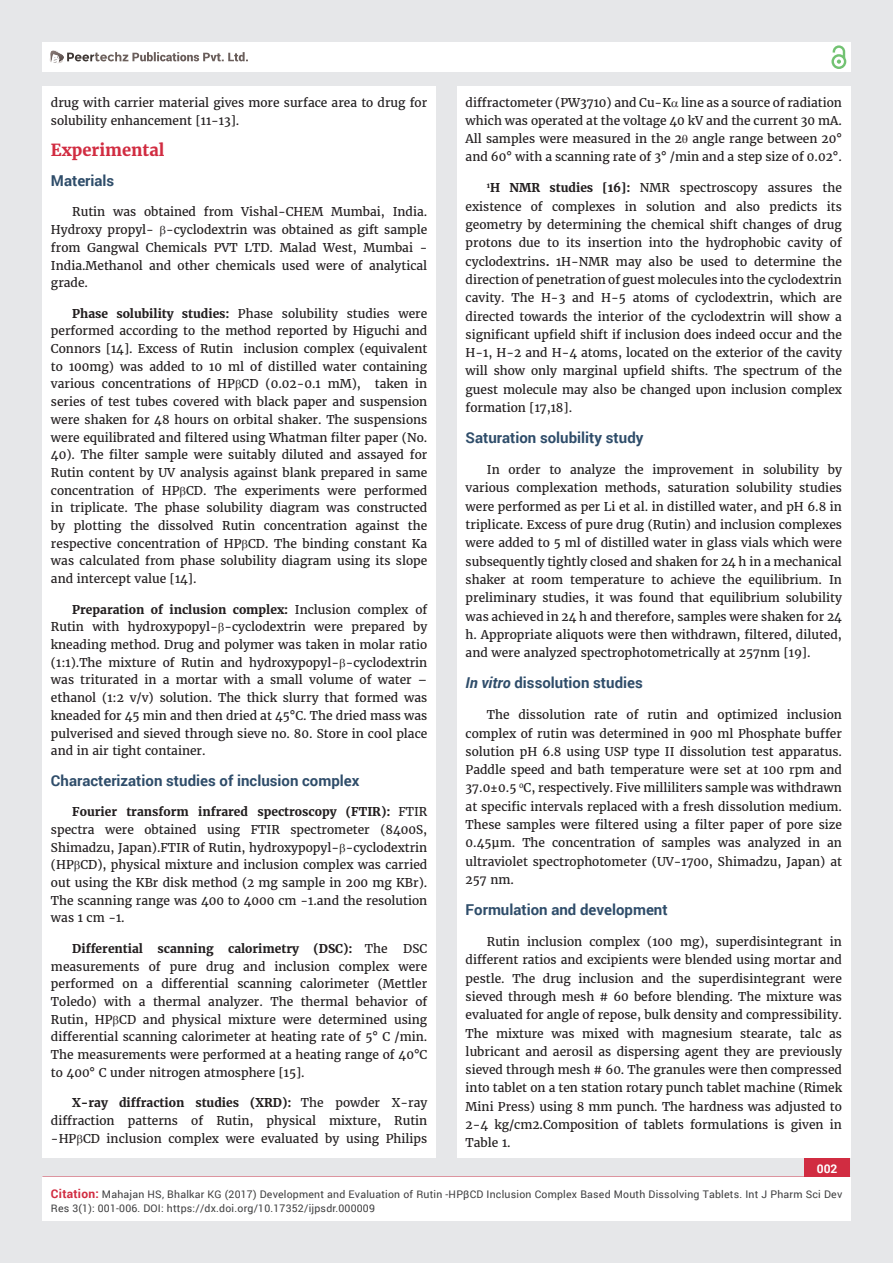
<style>
.page{position:relative;width:893px;height:1263px;background:#e6e7e9}
.page>*{position:absolute;margin:0;border:0;box-sizing:border-box;transform-origin:0 0}
.t1{font:700 16.5px "Merriweather";color:#d12c41}
.t2{font:700 15px "Roboto";color:#2f4d6a}
.t3{font:12px/18.3px "Merriweather";color:#231f20;text-align:justify}
.t4{font:700 12px "Merriweather";color:#231f20}
.t5{font:700 12px "Roboto";color:#fff}
.t6{font:10.5px/13.5px "Roboto";letter-spacing:.02em;color:#3e3e3f}
.s1{font-weight:700}
.s2{font-weight:400}
.s3{font-style:italic}
.s4{font-weight:700;font-size:12px;color:#d12c41}
</style>
<div class="page">
<div style="left:42px;top:43px;width:808px;height:29px;background:#fff"></div>
<div style="left:831px;top:54px;width:15px;height:15px;border:2px solid #72c272;border-radius:50%"></div>
<svg style="left:831px;top:45px;width:15px;height:19px"></svg>
<div style="left:804px;top:1157px;width:46px;height:43px;background:#d12c41"></div>
<div style="left:42px;top:1177px;width:809px;height:43px;background:#fff"></div>
<svg style="left:49px;top:50px;width:199px;height:14px"></svg>
<div style="left:42px;top:87px;width:394px;height:1071px;background:#fff"></div>
<div style="left:457px;top:87px;width:393px;height:1071px;background:#fff"></div>
<p class="t3" style="left:51px;top:94px;width:378px">drug with carrier material gives more surface area to drug for solubility enhancement [11-13].</p>
<h1 class="t1" style="left:51px;top:139px;width:115px">Experimental</h1>
<p class="t2" style="left:51px;top:170px;width:65px">Materials</p>
<p class="t3" style="left:51px;top:203px;width:378px;line-height:17.7px;text-indent:21px">Rutin was obtained from Vishal-CHEM Mumbai, India.<br>Hydroxy propyl- -cyclodextrin was obtained as gift sample from Gangwal Chemicals PVT LTD. Malad West, Mumbai - India.Methanol and other chemicals used were of analytical grade.</p>
<p class="t3" style="left:51px;top:305px;width:378px;line-height:17.7px;text-indent:21px"><span class="s1">Phase solubility studies:</span> Phase solubility studies were performed according to the method reported by Higuchi and Connors [14]. Excess of Rutin inclusion complex (equivalent to 100mg) was added to 10 ml of distilled water containing various concentrations of HP CD (0.02-0.1 mM), taken in series of test tubes covered with black paper and suspension were shaken for 48 hours on orbital shaker. The suspensions were equilibrated and filtered using Whatman filter paper (No.<br>40). The filter sample were suitably diluted and assayed for Rutin content by UV analysis against blank prepared in same concentration of HP CD. The experiments were performed in triplicate. The phase solubility diagram was constructed by plotting the dissolved Rutin concentration against the respective concentration of HP CD. The binding constant Ka was calculated from phase solubility diagram using its slope and intercept value [14].</p>
<p class="t3" style="left:51px;top:601px;width:378px;line-height:17.7px;text-indent:21px"><span class="s1">Preparation of inclusion complex:</span> Inclusion complex of Rutin with hydroxypopyl- -cyclodextrin were prepared by kneading method. Drug and polymer was taken in molar ratio (1:1).The mixture of Rutin and hydroxypopyl- -cyclodextrin was triturated in a mortar with a small volume of water – ethanol (1:2 v/v) solution. The thick slurry that formed was kneaded for 45 min and then dried at 45°C. The dried mass was pulverised and sieved through sieve no. 80. Store in cool place and in air tight container.</p>
<p class="t2" style="left:51px;top:770px;width:310px">Characterization studies of inclusion complex</p>
<p class="t3" style="left:51px;top:803px;width:378px;line-height:17.7px;text-indent:21px"><span class="s1">Fourier transform infrared spectroscopy (FTIR):</span> FTIR spectra were obtained using FTIR spectrometer (8400S, Shimadzu, Japan).FTIR of Rutin, hydroxypopyl- -cyclodextrin (HP CD), physical mixture and inclusion complex was carried out using the KBr disk method (2 mg sample in 200 mg KBr).<br>The scanning range was 400 to 4000 cm -1.and the resolution was 1 cm -1.</p>
<p class="t4" style="left:72px;top:941px;width:317px">Differential scanning calorimetry (DSC): <span class="s2">The</span></p>
<p class="t3" style="left:51px;top:940px;width:378px;line-height:17.7px;text-indent:352px">DSC measurements of pure drug and inclusion complex were performed on a differential scanning calorimeter (Mettler Toledo) with a thermal analyzer. The thermal behavior of Rutin, HP CD and physical mixture were determined using differential scanning calorimeter at heating rate of 5° C /min.<br>The measurements were performed at a heating range of 40°C to 400° C under nitrogen atmosphere [15].</p>
<p class="t3" style="left:51px;top:1094px;width:378px;line-height:17.9px;text-indent:21px"><span class="s1">X-ray diffraction studies (XRD):</span> The powder X-ray diffraction patterns of Rutin, physical mixture, Rutin -HP CD inclusion complex were evaluated by using Philips</p>
<p class="t3" style="left:466px;top:94px;width:378px">diffractometer (PW3710) and Cu-K line as a source of radiation which was operated at the voltage 40 kV and the current 30 mA.<br>All samples were measured in the 2❑ angle range between 20° and 60° with a scanning rate of 3° /min and a step size of 0.02°.</p>
<p class="t3" style="left:466px;top:179px;width:378px;text-indent:21px"><sup>1</sup><span class="s1">H NMR studies [16]:</span> NMR spectroscopy assures the existence of complexes in solution and also predicts its geometry by determining the chemical shift changes of drug protons due to its insertion into the hydrophobic cavity of cyclodextrins<span class="s1">.</span> 1H-NMR may also be used to determine the direction of penetration of guest molecules into the cyclodextrin cavity. The H-3 and H-5 atoms of cyclodextrin, which are directed towards the interior of the cyclodextrin will show a significant upfield shift if inclusion does indeed occur and the H-1, H-2 and H-4 atoms, located on the exterior of the cavity will show only marginal upfield shifts. The spectrum of the guest molecule may also be changed upon inclusion complex formation [17,18].</p>
<p class="t2" style="left:466px;top:427px;width:179px">Saturation solubility study</p>
<p class="t3" style="left:466px;top:461px;width:378px;text-indent:21px">In order to analyze the improvement in solubility by various complexation methods, saturation solubility studies were performed as per Li et al. in distilled water, and pH 6.8 in triplicate. Excess of pure drug (Rutin) and inclusion complexes were added to 5 ml of distilled water in glass vials which were subsequently tightly closed and shaken for 24 h in a mechanical shaker at room temperature to achieve the equilibrium. In preliminary studies, it was found that equilibrium solubility was achieved in 24 h and therefore, samples were shaken for 24 h. Appropriate aliquots were then withdrawn, filtered, diluted, and were analyzed spectrophotometrically at 257nm [19].</p>
<p class="t2" style="left:466px;top:672px;width:179px"><span class="s3">In vitro</span> dissolution studies</p>
<p class="t3" style="left:466px;top:706px;width:378px;text-indent:21px">The dissolution rate of rutin and optimized inclusion complex of rutin was determined in 900 ml Phosphate buffer solution pH 6.8 using USP type II dissolution test apparatus.<br>Paddle speed and bath temperature were set at 100 rpm and 37.0±0.5 <sup>0</sup>C, respectively. Five milliliters sample was withdrawn at specific intervals replaced with a fresh dissolution medium.<br>These samples were filtered using a filter paper of pore size 0.45μm. The concentration of samples was analyzed in an ultraviolet spectrophotometer (UV-1700, Shimadzu, Japan) at 257 nm.</p>
<p class="t2" style="left:466px;top:899px;width:203px">Formulation and development</p>
<p class="t3" style="left:466px;top:933px;width:378px;text-indent:21px">Rutin inclusion complex (100 mg), superdisintegrant in different ratios and excipients were blended using mortar and pestle. The drug inclusion and the superdisintegrant were sieved through mesh # 60 before blending. The mixture was evaluated for angle of repose, bulk density and compressibility.<br>The mixture was mixed with magnesium stearate, talc as lubricant and aerosil as dispersing agent they are previously sieved through mesh # 60. The granules were then compressed into tablet on a ten station rotary punch tablet machine (Rimek Mini Press) using 8 mm punch. The hardness was adjusted to 2-4 kg/cm2.Composition of tablets formulations is given in Table 1.</p>
<p class="t5" style="left:817px;top:1161px;width:22px">002</p>
<p class="t6" style="left:51px;top:1188px;width:793px"><span class="s4">Citation:</span> Mahajan HS, Bhalkar KG (2017) Development and Evaluation of Rutin -HPβCD Inclusion Complex Based Mouth Dissolving Tablets. Int J Pharm Sci Dev<br>Res 3(1): 001-006. DOI: https://dx.doi.org/10.17352/ijpsdr.000009</p>
</div>
